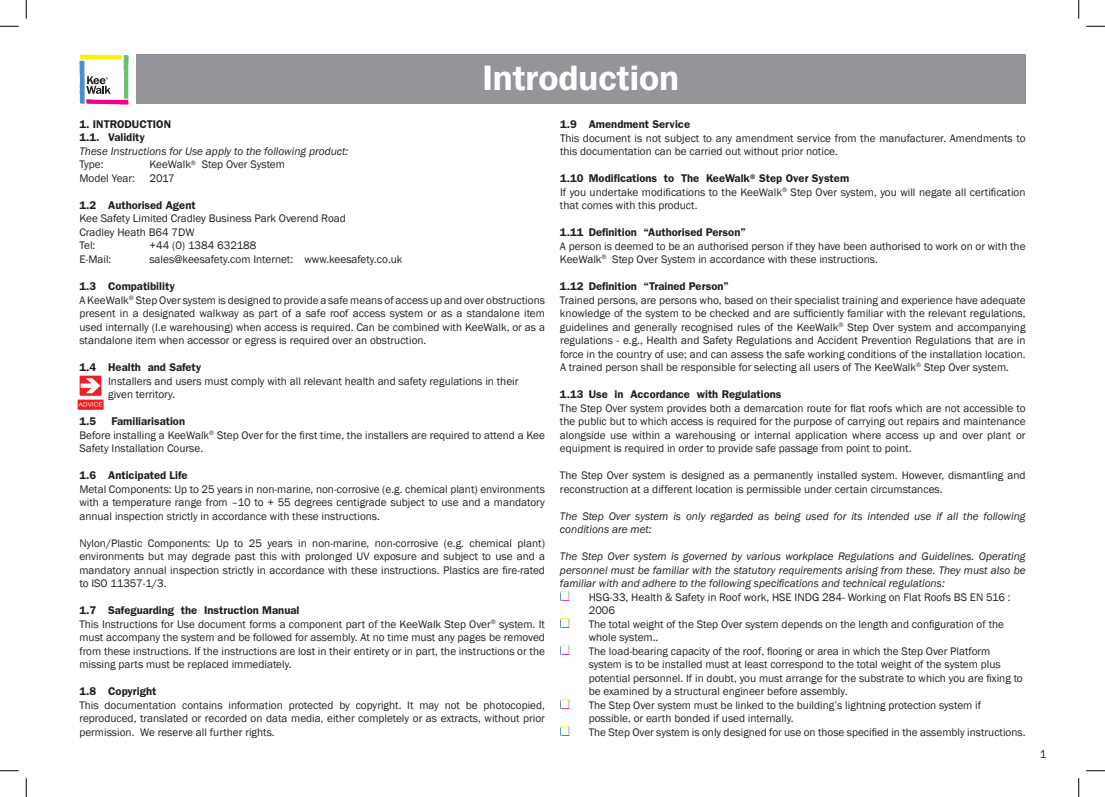
<style>
.page{position:relative;width:1105px;height:797px;background:#fff}
.page>*{position:absolute;margin:0;border:0;box-sizing:border-box;transform-origin:0 0}
.t1{font:600 35px "Franklin Gothic IT Cby BT";color:#fff}
.t2{font:11.25px/13.5px "Franklin Gothic";color:#231f20}
.t3{font:italic 11.25px/13.5px "Franklin Gothic";color:#231f20}
.t4{font:600 11.25px/13.5px "ITC Franklin Gothic Std";color:#231f20}
.t5{font:11.25px "Franklin Gothic IT Cby BT";color:#231f20}
</style>
<div class="page">
<div style="left:136px;top:55px;width:889px;height:49px;background:#939598"></div>
<svg style="left:79px;top:55px;width:50px;height:49px"></svg>
<svg style="left:560px;top:591px;width:9px;height:10px"></svg>
<svg style="left:560px;top:618px;width:9px;height:10px"></svg>
<svg style="left:560px;top:645px;width:9px;height:10px"></svg>
<svg style="left:560px;top:699px;width:9px;height:10px"></svg>
<svg style="left:560px;top:726px;width:9px;height:10px"></svg>
<img style="left:77px;top:375px;width:27px;height:36px">
<svg style="left:0;top:25px;width:19px;height:2px"></svg>
<svg style="left:1086px;top:25px;width:19px;height:2px"></svg>
<svg style="left:0;top:770px;width:19px;height:1px"></svg>
<svg style="left:1086px;top:770px;width:19px;height:1px"></svg>
<svg style="left:25px;top:0;width:2px;height:19px"></svg>
<svg style="left:25px;top:778px;width:2px;height:19px"></svg>
<svg style="left:1078px;top:0;width:1px;height:19px"></svg>
<svg style="left:1078px;top:778px;width:1px;height:19px"></svg>
<h1 class="t1" style="left:482px;top:56px;width:198px">Introduction</h1>
<p class="t4" style="left:79px;top:117px;width:93px">1. INTRODUCTION<br>1.1. Validity</p>
<p class="t3" style="left:79px;top:145px;width:271px">These Instructions for Use apply to the following product:</p>
<p class="t2" style="left:79px;top:158px;width:26px">Type:</p>
<p class="t2" style="left:149px;top:158px;width:137px">KeeWalk<sup>®</sup> Step Over System</p>
<p class="t2" style="left:79px;top:172px;width:57px">Model Year:</p>
<p class="t2" style="left:149px;top:172px;width:27px">2017</p>
<p class="t4" style="left:79px;top:198px;width:118px">1.2 Authorised Agent</p>
<p class="t2" style="left:79px;top:212px;width:268px">Kee Safety Limited Cradley Business Park Overend Road<br>Cradley Heath B64 7DW<br>Tel:</p>
<p class="t2" style="left:149px;top:239px;width:108px">+44 (0) 1384 632188</p>
<p class="t2" style="left:79px;top:253px;width:34px">E-Mail:</p>
<p class="t2" style="left:149px;top:253px;width:255px">sales@keesafety.com Internet: www.keesafety.co.uk</p>
<p class="t4" style="left:79px;top:279px;width:97px">1.3 Compatibility</p>
<p class="t2" style="left:79px;top:293px;width:467px;text-align:justify">A KeeWalk<sup>®</sup> Step Over system is designed to provide a safe means of access up and over obstructions present in a designated walkway as part of a safe roof access system or as a standalone item used internally (I.e warehousing) when access is required. Can be combined with KeeWalk, or as a standalone item when accessor or egress is required over an obstruction.</p>
<p class="t4" style="left:79px;top:360px;width:123px">1.4 Health and Safety</p>
<p class="t2" style="left:108px;top:374px;width:412px">Installers and users must comply with all relevant health and safety regulations in their given territory.</p>
<p class="t4" style="left:79px;top:414px;width:18px">1.5</p>
<p class="t4" style="left:112px;top:414px;width:75px">Familiarisation</p>
<p class="t2" style="left:79px;top:428px;width:467px">Before installing a KeeWalk<sup>®</sup> Step Over for the first time, the installers are required to attend a Kee<br>Safety Installation Course.</p>
<p class="t4" style="left:79px;top:468px;width:110px">1.6 Anticipated Life</p>
<p class="t2" style="left:79px;top:482px;width:467px;text-align:justify">Metal Components: Up to 25 years in non-marine, non-corrosive (e.g. chemical plant) environments with a temperature range from –10 to + 55 degrees centigrade subject to use and a mandatory annual inspection strictly in accordance with these instructions.</p>
<p class="t2" style="left:79px;top:536px;width:467px;text-align:justify">Nylon/Plastic Components: Up to 25 years in non-marine, non-corrosive (e.g. chemical plant) environments but may degrade past this with prolonged UV exposure and subject to use and a mandatory annual inspection strictly in accordance with these instructions. Plastics are fire-rated to ISO 11357-1/3.</p>
<p class="t4" style="left:79px;top:603px;width:222px">1.7 Safeguarding the Instruction Manual</p>
<p class="t2" style="left:79px;top:617px;width:467px;text-align:justify">This Instructions for Use document forms a component part of the KeeWalk Step Over<sup>®</sup> system. It must accompany the system and be followed for assembly. At no time must any pages be removed from these instructions. If the instructions are lost in their entirety or in part, the instructions or the missing parts must be replaced immediately.</p>
<p class="t4" style="left:79px;top:684px;width:78px">1.8 Copyright</p>
<p class="t2" style="left:79px;top:698px;width:467px;text-align:justify">This documentation contains information protected by copyright. It may not be photocopied, reproduced, translated or recorded on data media, either completely or as extracts, without prior permission. We reserve all further rights.</p>
<p class="t4" style="left:560px;top:117px;width:132px">1.9 Amendment Service</p>
<p class="t2" style="left:560px;top:131px;width:467px">This document is not subject to any amendment service from the manufacturer. Amendments to this documentation can be carried out without prior notice.</p>
<p class="t4" style="left:560px;top:171px;width:291px">1.10 Modifications to The KeeWalk® Step Over System</p>
<p class="t2" style="left:560px;top:185px;width:467px">If you undertake modifications to the KeeWalk<sup>®</sup> Step Over system, you will negate all certification that comes with this product.</p>
<p class="t4" style="left:560px;top:225px;width:187px">1.11 Definition “Authorised Person”</p>
<p class="t2" style="left:560px;top:239px;width:467px">A person is deemed to be an authorised person if they have been authorised to work on or with the<br>KeeWalk<sup>®</sup> Step Over System in accordance with these instructions.</p>
<p class="t4" style="left:560px;top:279px;width:170px">1.12 Definition “Trained Person”</p>
<p class="t2" style="left:560px;top:293px;width:467px;text-align:justify">Trained persons, are persons who, based on their specialist training and experience have adequate knowledge of the system to be checked and are sufficiently familiar with the relevant regulations, guidelines and generally recognised rules of the KeeWalk<sup>®</sup> Step Over system and accompanying regulations - e.g., Health and Safety Regulations and Accident Prevention Regulations that are in force in the country of use; and can assess the safe working conditions of the installation location.<br>A trained person shall be responsible for selecting all users of The KeeWalk<sup>®</sup> Step Over system.</p>
<p class="t4" style="left:560px;top:387px;width:223px">1.13 Use in Accordance with Regulations</p>
<p class="t2" style="left:560px;top:401px;width:467px;text-align:justify">The Step Over system provides both a demarcation route for flat roofs which are not accessible to the public but to which access is required for the purpose of carrying out repairs and maintenance alongside use within a warehousing or internal application where access up and over plant or equipment is required in order to provide safe passage from point to point.</p>
<p class="t2" style="left:560px;top:469px;width:467px">The Step Over system is designed as a permanently installed system. However, dismantling and reconstruction at a different location is permissible under certain circumstances.</p>
<p class="t3" style="left:560px;top:509px;width:467px">The Step Over system is only regarded as being used for its intended use if all the following conditions are met:</p>
<p class="t3" style="left:560px;top:550px;width:467px;text-align:justify">The Step Over system is governed by various workplace Regulations and Guidelines. Operating personnel must be familiar with the statutory requirements arising from these. They must also be familiar with and adhere to the following specifications and technical regulations:</p>
<p class="t2" style="left:589px;top:590px;width:438px">HSG-33, Health &amp; Safety in Roof work, HSE INDG 284- Working on Flat Roofs BS EN 516 :<br>2006<br>The total weight of the Step Over system depends on the length and configuration of the whole system..<br>The load-bearing capacity of the roof, flooring or area in which the Step Over Platform system is to be installed must at least correspond to the total weight of the system plus potential personnel. If in doubt, you must arrange for the substrate to which you are fixing to be examined by a structural engineer before assembly.<br>The Step Over system must be linked to the building’s lightning protection system if possible, or earth bonded if used internally.<br>The Step Over system is only designed for use on those specified in the assembly instructions.</p>
<p class="t5" style="left:1040px;top:747px;width:8px">1</p>
</div>
